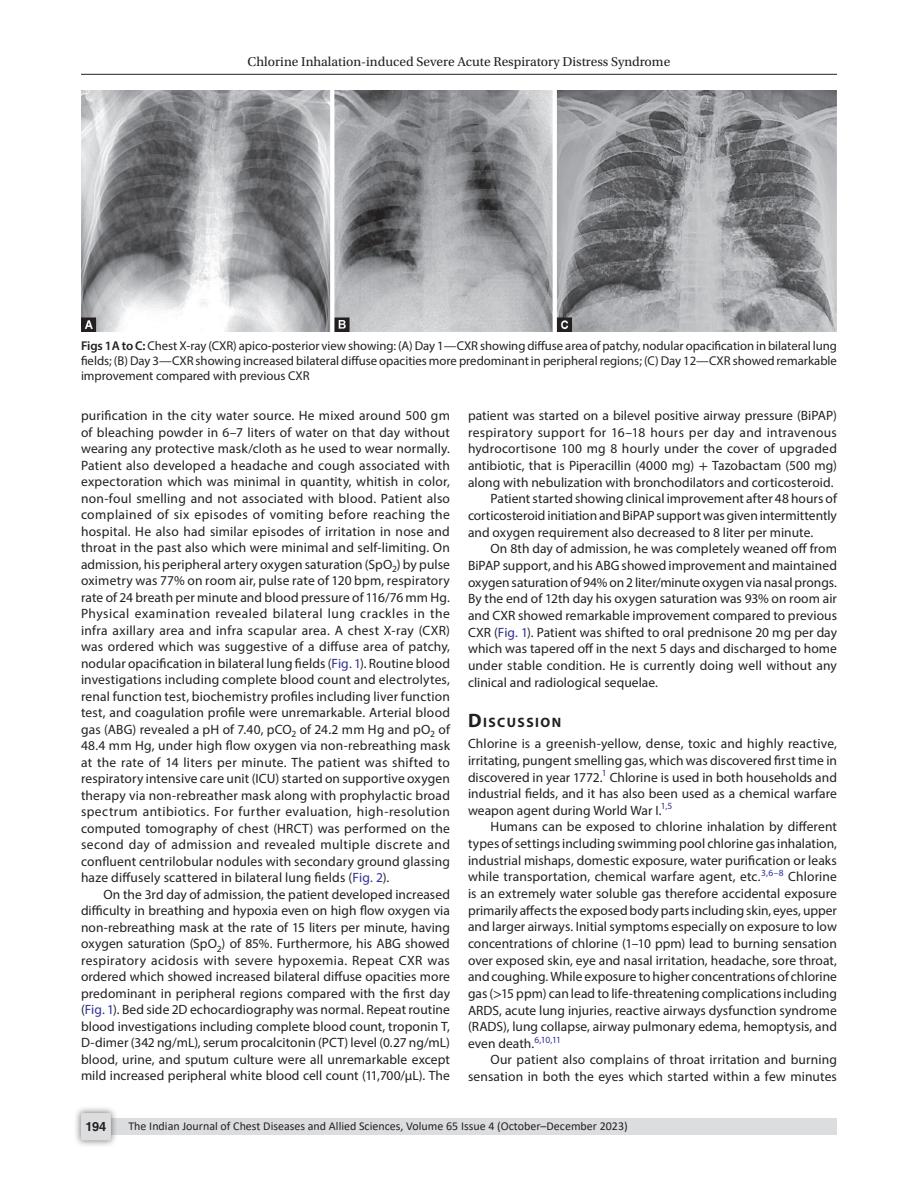
<style>
.page{position:relative;width:918px;height:1188px;background:#fff}
.page>*{position:absolute;margin:0;border:0;box-sizing:border-box;transform-origin:0 0}
.Head-1{font:700 13.65px "Myriad Pro";letter-spacing:.105em;color:#231f20}
.Para-Indent{font:13.5px/16.6px "Myriad Pro";letter-spacing:.005em;color:#231f20;text-align:justify}
.Para-NoIndent{font:13.5px/16.5px "Myriad Pro";letter-spacing:.01em;color:#231f20;text-align:justify}
.t1{font:13.5px "Utopia Std";color:#231f20}
.FigCaption{font:12.75px/15.3px "Myriad Pro";color:#231f20;text-align:justify}
.t2{font:700 12.75px "Helvetica LT Std";color:#231f20}
.t3{font:12px "Calibri";color:#231f20}
.s1{font-weight:600}
.s2{color:#2e3092}
.s3{font-family:"STIX General"}
.s4{font-size:19.5px}
</style>
<div class="page">
<hr style="left:81px;top:74px;width:756px;height:1px;background:#231f20">
<div style="left:96px;top:1119px;width:741px;height:16px;background:#dcdddf"></div>
<div style="left:73px;top:1106px;width:45px;height:41px;background:#231f20;opacity:.61"></div>
<div style="left:81px;top:1113px;width:30px;height:27px;background:#dcdddf;border-radius:2px"></div>
<img style="left:81px;top:90px;width:756px;height:241px">
<p class="t1" style="left:248px;top:55px;width:424px">Chlorine Inhalation-induced Severe Acute Respiratory Distress Syndrome</p>
<p class="FigCaption" style="left:81px;top:338px;width:758px"><span class="s1">Figs 1A to C:</span> Chest X-ray (CXR) apico-posterior view showing: (A) Day 1—CXR showing diffuse area of patchy, nodular opacification in bilateral lung fields; (B) Day 3—CXR showing increased bilateral diffuse opacities more predominant in peripheral regions; (C) Day 12—CXR showed remarkable improvement compared with previous CXR</p>
<p class="Para-NoIndent" style="left:81px;top:407px;width:371px">purification in the city water source. He mixed around 500 gm of bleaching powder in 6–7 liters of water on that day without wearing any protective mask/cloth as he used to wear normally.<br>Patient also developed a headache and cough associated with expectoration which was minimal in quantity, whitish in color, non-foul smelling and not associated with blood. Patient also complained of six episodes of vomiting before reaching the hospital. He also had similar episodes of irritation in nose and throat in the past also which were minimal and self-limiting. On admission, his peripheral artery oxygen saturation (SpO<sub>2</sub>) by pulse oximetry was 77% on room air, pulse rate of 120 bpm, respiratory rate of 24 breath per minute and blood pressure of 116/76 mm Hg.</p>
<p class="Para-NoIndent" style="left:81px;top:605px;width:371px">Physical examination revealed bilateral lung crackles in the infra axillary area and infra scapular area. A chest X-ray (CXR) was ordered which was suggestive of a diffuse area of patchy, nodular opacification in bilateral lung fields (<span class="s2">Fig. 1</span>). Routine blood investigations including complete blood count and electrolytes, renal function test, biochemistry profiles including liver function test, and coagulation profile were unremarkable. Arterial blood gas (ABG) revealed a pH of 7.40, pCO<sub>2</sub> of 24.2 mm Hg and pO<sub>2</sub> of 48.4 mm Hg, under high flow oxygen via non-rebreathing mask at the rate of 14 liters per minute. The patient was shifted to respiratory intensive care unit (ICU) started on supportive oxygen therapy via non-rebreather mask along with prophylactic broad spectrum antibiotics. For further evaluation, high-resolution computed tomography of chest (HRCT) was performed on the second day of admission and revealed multiple discrete and confluent centrilobular nodules with secondary ground glassing haze diffusely scattered in bilateral lung fields (<span class="s2">Fig. 2</span>).</p>
<p class="Para-Indent" style="left:81px;top:886px;width:371px;text-indent:22px">On the 3rd day of admission, the patient developed increased difficulty in breathing and hypoxia even on high flow oxygen via non-rebreathing mask at the rate of 15 liters per minute, having oxygen saturation (SpO<sub>2</sub>) of 85%. Furthermore, his ABG showed respiratory acidosis with severe hypoxemia. Repeat CXR was ordered which showed increased bilateral diffuse opacities more predominant in peripheral regions compared with the first day (<span class="s2">Fig. 1</span>). Bed side 2D echocardiography was normal. Repeat routine blood investigations including complete blood count, troponin T, D-dimer (342 ng/mL), serum procalcitonin (PCT) level (0.27 ng/mL) blood, urine, and sputum culture were all unremarkable except mild increased peripheral white blood cell count (11,700/μL). The</p>
<p class="Para-Indent" style="left:468px;top:407px;width:371px">patient was started on a bilevel positive airway pressure (BiPAP) respiratory support for 16–18 hours per day and intravenous hydrocortisone 100 mg 8 hourly under the cover of upgraded antibiotic, that is Piperacillin (4000 mg) <span class="s3">+</span> Tazobactam (500 mg) along with nebulization with bronchodilators and corticosteroid.</p>
<p class="Para-Indent" style="left:468px;top:490px;width:371px;text-indent:22px">Patient started showing clinical improvement after 48 hours of corticosteroid initiation and BiPAP support was given intermittently and oxygen requirement also decreased to 8 liter per minute.</p>
<p class="Para-Indent" style="left:468px;top:540px;width:371px;text-indent:22px">On 8th day of admission, he was completely weaned off from BiPAP support, and his ABG showed improvement and maintained oxygen saturation of 94% on 2 liter/minute oxygen via nasal prongs.<br>By the end of 12th day his oxygen saturation was 93% on room air and CXR showed remarkable improvement compared to previous CXR (<span class="s2">Fig. 1</span>). Patient was shifted to oral prednisone 20 mg per day which was tapered off in the next 5 days and discharged to home under stable condition. He is currently doing well without any clinical and radiological sequelae.</p>
<p class="Head-1" style="left:468px;top:714px;width:95px"><span class="s4">D</span>ISCUSSION</p>
<p class="Para-NoIndent" style="left:468px;top:735px;width:371px">Chlorine is a greenish-yellow, dense, toxic and highly reactive, irritating, pungent smelling gas, which was discovered first time in discovered in year 1772.<sup>1</sup> Chlorine is used in both households and industrial fields, and it has also been used as a chemical warfare weapon agent during World War I.<sup>1,5</sup></p>
<p class="Para-Indent" style="left:468px;top:818px;width:371px;text-indent:22px">Humans can be exposed to chlorine inhalation by different types of settings including swimming pool chlorine gas inhalation, industrial mishaps, domestic exposure, water purification or leaks while transportation, chemical warfare agent, etc.<sup>3,6–8</sup> Chlorine is an extremely water soluble gas therefore accidental exposure primarily affects the exposed body parts including skin, eyes, upper and larger airways. Initial symptoms especially on exposure to low concentrations of chlorine (1–10 ppm) lead to burning sensation over exposed skin, eye and nasal irritation, headache, sore throat, and coughing. While exposure to higher concentrations of chlorine gas (<span class="s3">&gt;</span>15 ppm) can lead to life-threatening complications including ARDS, acute lung injuries, reactive airways dysfunction syndrome (RADS), lung collapse, airway pulmonary edema, hemoptysis, and even death.<sup>6,10,11</sup></p>
<p class="Para-Indent" style="left:468px;top:1051px;width:370px;text-align:right">Our patient also complains of throat irritation and burning sensation in both the eyes which started within a few minutes</p>
<p class="t2" style="left:85px;top:1119px;width:22px">194</p>
<p class="t3" style="left:128px;top:1117px;width:501px">The Indian Journal of Chest Diseases and Allied Sciences, Volume 65 Issue 4 (October–December 2023)</p>
</div>
